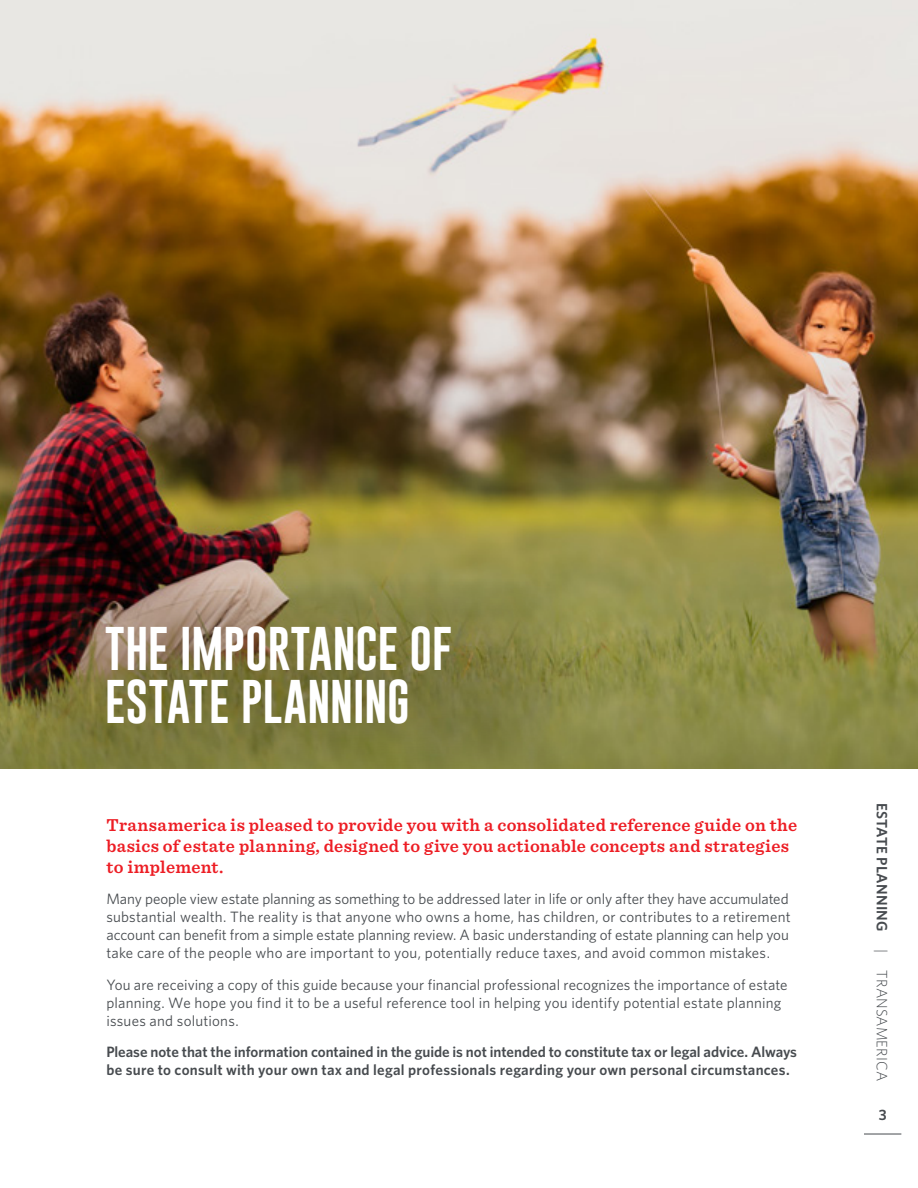
<style>
.page{position:relative;width:918px;height:1188px;background:#fff}
.page>*{position:absolute;margin:0;border:0;box-sizing:border-box;transform-origin:0 0}
.t1{font:45px/52.5px "Gobold";letter-spacing:-.01em;color:#fff}
.t2{font:600 18px/21px "Sentinel";letter-spacing:.02em;color:#ed1d24}
.t3{font:15px/18px "Whitney";letter-spacing:.005em;color:#474b4f}
.t4{font:600 15px/18px "Whitney";color:#474b4f}
.s1{font-weight:300}
</style>
<div class="page">
<img style="left:0;top:0;width:918px;height:768px">
<hr style="left:864px;top:1134px;width:37px;height:1px;background:#474b4f">
<svg style="left:18px;top:579px;width:554px;height:189px;background:#7c7340"></svg>
<h1 class="t1" style="left:105px;top:623px;width:349px">THE IMPORTANCE OF<br>ESTATE PLANNING</h1>
<p class="t2" style="left:106px;top:813px;width:692px">Transamerica is pleased to provide you with a consolidated reference guide on the basics of estate planning, designed to give you actionable concepts and strategies to implement.</p>
<p class="t3" style="left:106px;top:890px;width:686px">Many people view estate planning as something to be addressed later in life or only after they have accumulated substantial wealth. The reality is that anyone who owns a home, has children, or contributes to a retirement account can benefit from a simple estate planning review. A basic understanding of estate planning can help you take care of the people who are important to you, potentially reduce taxes, and avoid common mistakes.</p>
<p class="t3" style="left:106px;top:975px;width:683px">You are receiving a copy of this guide because your financial professional recognizes the importance of estate planning. We hope you find it to be a useful reference tool in helping you identify potential estate planning issues and solutions.</p>
<p class="t4" style="left:106px;top:1043px;width:692px">Please note that the information contained in the guide is not intended to constitute tax or legal advice. Always be sure to consult with your own tax and legal professionals regarding your own personal circumstances.</p>
<p class="t4" style="left:891px;top:803px;width:279px;rotate:90deg">ESTATE PLANNING <span class="s1">| TRANSAMERICA</span></p>
<p class="t4" style="left:879px;top:1106px;width:9px">3</p>
</div>
